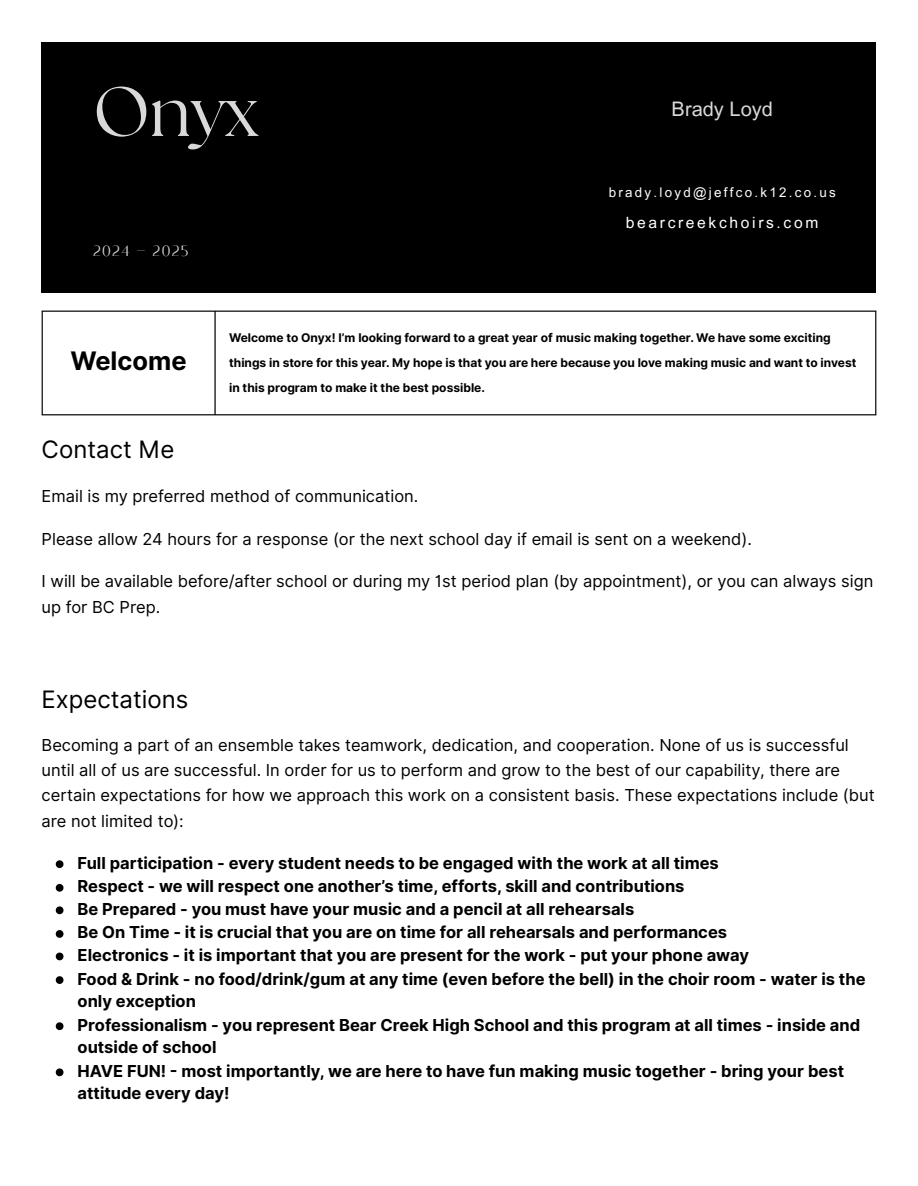
<style>
.page{position:relative;width:918px;height:1186px;background:#fff}
.page>*{position:absolute;margin:0;border:0;box-sizing:border-box;transform-origin:0 0}
.t1{font:69.75px "The Seasons";color:#d9d9d9}
.t2{font:700 25.5px "Inter";color:#000}
.t3{font:24px "Inter";color:#000}
.t4{font:20.1px "Arial MT Pro";color:#d9d9d9}
.t5{font:16.65px "Alta regular";letter-spacing:.08em;color:#d9d9d9}
.t6{font:700 16.5px/22.5px "Inter";color:#000}
.t7{font:16.5px/25.5px "Inter";color:#000}
.t8{font:15.6px "Arial MT Pro";letter-spacing:.17em;color:#fff}
.t9{font:13.35px "Arial MT Pro";letter-spacing:.17em;color:#fff}
.t10{font:700 12px/24.8px "Inter";color:#000}
</style>
<div class="page">
<div style="left:42px;top:42px;width:834px;height:250px;background:#000"></div>
<hr style="left:42px;top:312px;width:1px;height:102px;background:#000">
<hr style="left:214px;top:312px;width:2px;height:102px;background:#000">
<hr style="left:875px;top:312px;width:1px;height:102px;background:#000">
<hr style="left:42px;top:310px;width:834px;height:2px;background:#000">
<hr style="left:42px;top:414px;width:834px;height:1px;background:#000">
<svg style="left:56px;top:860px;width:7px;height:8px"></svg>
<svg style="left:56px;top:884px;width:7px;height:7px"></svg>
<svg style="left:56px;top:906px;width:7px;height:8px"></svg>
<svg style="left:56px;top:930px;width:7px;height:8px"></svg>
<svg style="left:56px;top:952px;width:7px;height:8px"></svg>
<svg style="left:56px;top:976px;width:7px;height:8px"></svg>
<svg style="left:56px;top:1022px;width:7px;height:8px"></svg>
<svg style="left:56px;top:1068px;width:7px;height:8px"></svg>
<p class="t1" style="left:93px;top:80px;width:167px">Onyx</p>
<p class="t5" style="left:93px;top:243px;width:97px">2024 - 2025</p>
<p class="t4" style="left:672px;top:101px;width:103px">Brady Loyd</p>
<p class="t9" style="left:609px;top:187px;width:229px">brady.loyd@jeffco.k12.co.us</p>
<p class="t8" style="left:626px;top:217px;width:194px">bearcreekchoirs.com</p>
<p class="t2" style="left:71px;top:346px;width:118px">Welcome</p>
<p class="t10" style="left:229px;top:325px;width:629px">Welcome to Onyx! I’m looking forward to a great year of music making together. We have some exciting things in store for this year. My hope is that you are here because you love making music and want to invest in this program to make it the best possible.</p>
<p class="t3" style="left:42px;top:435px;width:134px">Contact Me</p>
<p class="t7" style="left:42px;top:483px;width:378px">Email is my preferred method of communication.</p>
<p class="t7" style="left:42px;top:526px;width:712px">Please allow 24 hours for a response (or the next school day if email is sent on a weekend).</p>
<p class="t7" style="left:42px;top:568px;width:833px">I will be available before/after school or during my 1st period plan (by appointment), or you can always sign up for BC Prep.</p>
<p class="t3" style="left:42px;top:685px;width:148px">Expectations</p>
<p class="t7" style="left:42px;top:732px;width:835px">Becoming a part of an ensemble takes teamwork, dedication, and cooperation. None of us is successful until all of us are successful. In order for us to perform and grow to the best of our capability, there are certain expectations for how we approach this work on a consistent basis. These expectations include (but are not limited to):</p>
<p class="t6" style="left:78px;top:851px;width:643px">Full participation - every student needs to be engaged with the work at all times</p>
<p class="t6" style="left:78px;top:875px;width:608px">Respect - we will respect one another’s time, efforts, skill and contributions</p>
<p class="t6" style="left:78px;top:897px;width:558px">Be Prepared - you must have your music and a pencil at all rehearsals</p>
<p class="t6" style="left:78px;top:921px;width:651px">Be On Time - it is crucial that you are on time for all rehearsals and performances</p>
<p class="t6" style="left:78px;top:944px;width:673px">Electronics - it is important that you are present for the work - put your phone away</p>
<p class="t6" style="left:78px;top:967px;width:790px">Food &amp; Drink - no food/drink/gum at any time (even before the bell) in the choir room - water is the only exception</p>
<p class="t6" style="left:78px;top:1013px;width:784px">Professionalism - you represent Bear Creek High School and this program at all times - inside and outside of school</p>
<p class="t6" style="left:78px;top:1059px;width:768px">HAVE FUN! - most importantly, we are here to have fun making music together - bring your best attitude every day!</p>
</div>
